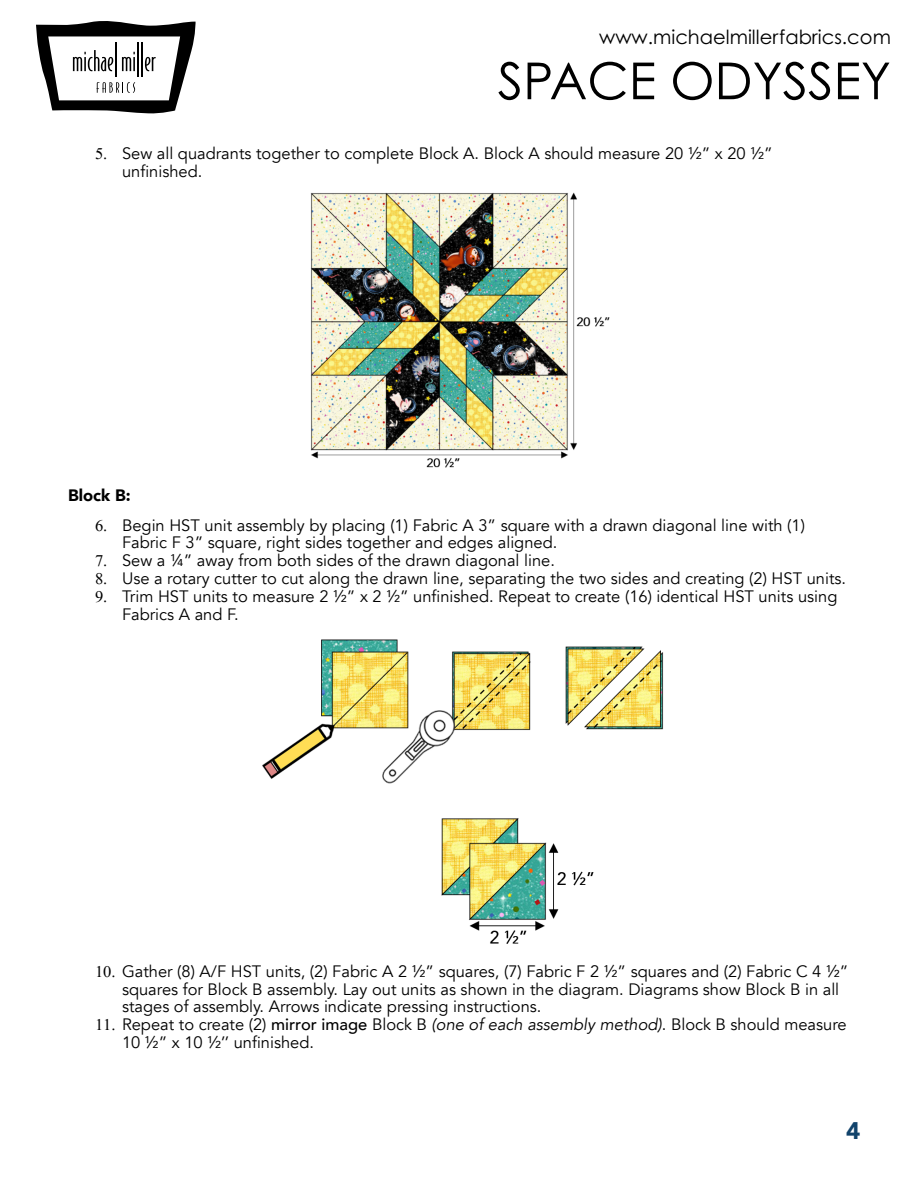
<style>
.page{position:relative;width:918px;height:1188px;background:#fff}
.page>*{position:absolute;margin:0;border:0;box-sizing:border-box;transform-origin:0 0}
.t1{font:51px "Century Gothic Pro";color:#000}
.t2{font:900 24px "Avenir";color:#11436b}
.t3{font:19.5px "Century Gothic Pro";color:#000}
.t4{font:16.5px/17.9px "Avenir";color:#000}
.t5{font:900 16.5px "Avenir";color:#000}
.s1{font-weight:500}
.s2{font-style:italic}
</style>
<div class="page">
<svg style="left:36px;top:21px;width:160px;height:93px"></svg>
<img style="left:310px;top:192px;width:300px;height:276px">
<img style="left:262px;top:639px;width:402px;height:305px">
<p class="t3" style="left:599px;top:25px;width:293px">www.michaelmillerfabrics.com</p>
<h1 class="t1" style="left:498px;top:50px;width:395px">SPACE ODYSSEY</h1>
<p class="t4" style="left:122px;top:145px;width:652px">Sew all quadrants together to complete Block A. Block A should measure 20 ½” x 20 ½” unfinished.</p>
<p class="t5" style="left:68px;top:481px;width:64px">Block B:</p>
<p class="t4" style="left:122px;top:516px;width:726px">Begin HST unit assembly by placing (1) Fabric A 3” square with a drawn diagonal line with (1)<br>Fabric F 3” square, right sides together and edges aligned.<br>Sew a ¼” away from both sides of the drawn diagonal line.<br>Use a rotary cutter to cut along the drawn line, separating the two sides and creating (2) HST units.<br>Trim HST units to measure 2 ½” x 2 ½” unfinished. Repeat to create (16) identical HST units using Fabrics A and F.</p>
<p class="t4" style="left:122px;top:963px;width:728px">Gather (8) A/F HST units, (2) Fabric A 2 ½” squares, (7) Fabric F 2 ½” squares and (2) Fabric C 4 ½” squares for Block B assembly. Lay out units as shown in the diagram. Diagrams show Block B in all stages of assembly. Arrows indicate pressing instructions.<br>Repeat to create (2) <span class="s1">mirror image</span> Block B <span class="s2">(one of each assembly method)</span>. Block B should measure 10 ½” x 10 ½’’ unfinished.</p>
<h2 class="t2" style="left:846px;top:1110px;width:16px">4</h2>
</div>
